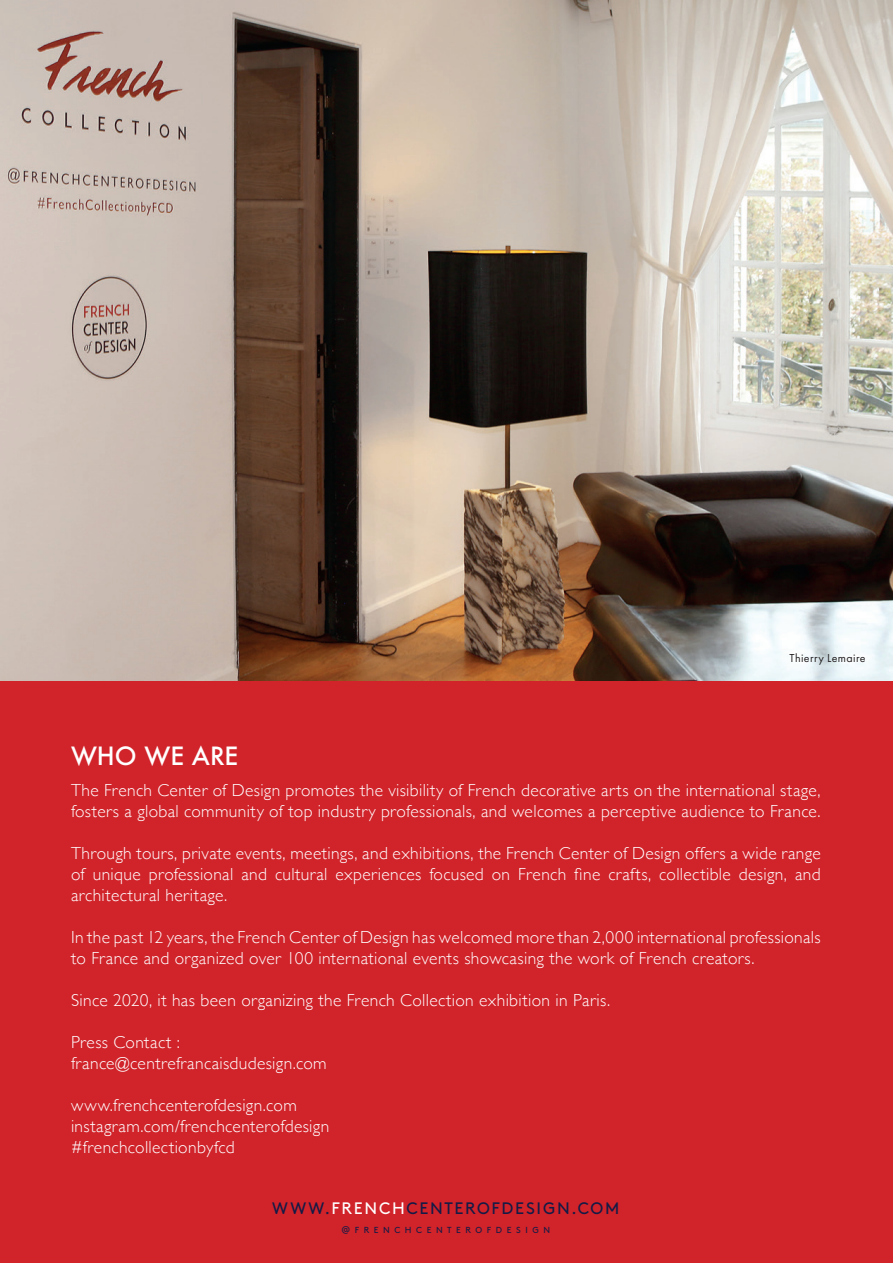
<style>
.page{position:relative;width:893px;height:1263px;background:#fff}
.page>*{position:absolute;margin:0;border:0;box-sizing:border-box;transform-origin:0 0}
.t1{font:500 24.45px "Futura";color:#fff}
.t2{font:300 17.4px/21px "Gill Sans";letter-spacing:.02em;color:#fff}
.t3{font:16.65px "Brown Std";letter-spacing:.1em;color:#131b46}
.t4{font:12px "Futura PT";letter-spacing:.03em;color:#231f20}
.t5{font:8.7px "Brown Std";letter-spacing:.52em;color:#131b46}
.s1{color:#fff}
</style>
<div class="page">
<div style="left:0;top:680px;width:893px;height:583px;background:#d1232a"></div>
<img style="left:0;top:0;width:893px;height:680px">
<p class="t4" style="left:789px;top:651px;width:78px">Thierry Lemaire</p>
<h1 class="t1" style="left:71px;top:739px;width:169px">WHO WE ARE</h1>
<p class="t2" style="left:71px;top:779px;width:751px">The French Center of Design promotes the visibility of French decorative arts on the international stage, fosters a global community of top industry professionals, and welcomes a perceptive audience to France.</p>
<p class="t2" style="left:71px;top:842px;width:751px;text-align:justify">Through tours, private events, meetings, and exhibitions, the French Center of Design offers a wide range of unique professional and cultural experiences focused on French fine crafts, collectible design, and architectural heritage.</p>
<p class="t2" style="left:71px;top:926px;width:751px">In the past 12 years, the French Center of Design has welcomed more than 2,000 international professionals to France and organized over 100 international events showcasing the work of French creators.</p>
<p class="t2" style="left:71px;top:989px;width:541px">Since 2020, it has been organizing the French Collection exhibition in Paris.</p>
<p class="t2" style="left:71px;top:1031px;width:257px">Press Contact : france@centrefrancaisdudesign.com</p>
<p class="t2" style="left:71px;top:1093px;width:260px">www.frenchcenterofdesign.com instagram.com/frenchcenterofdesign #frenchcollectionbyfcd</p>
<p class="t3" style="left:272px;top:1198px;width:349px">WWW.<span class="s1">FRENCH</span>CENTEROFDESIGN.COM</p>
<p class="t5" style="left:341px;top:1225px;width:210px">@FRENCHCENTEROFDESIGN</p>
</div>
